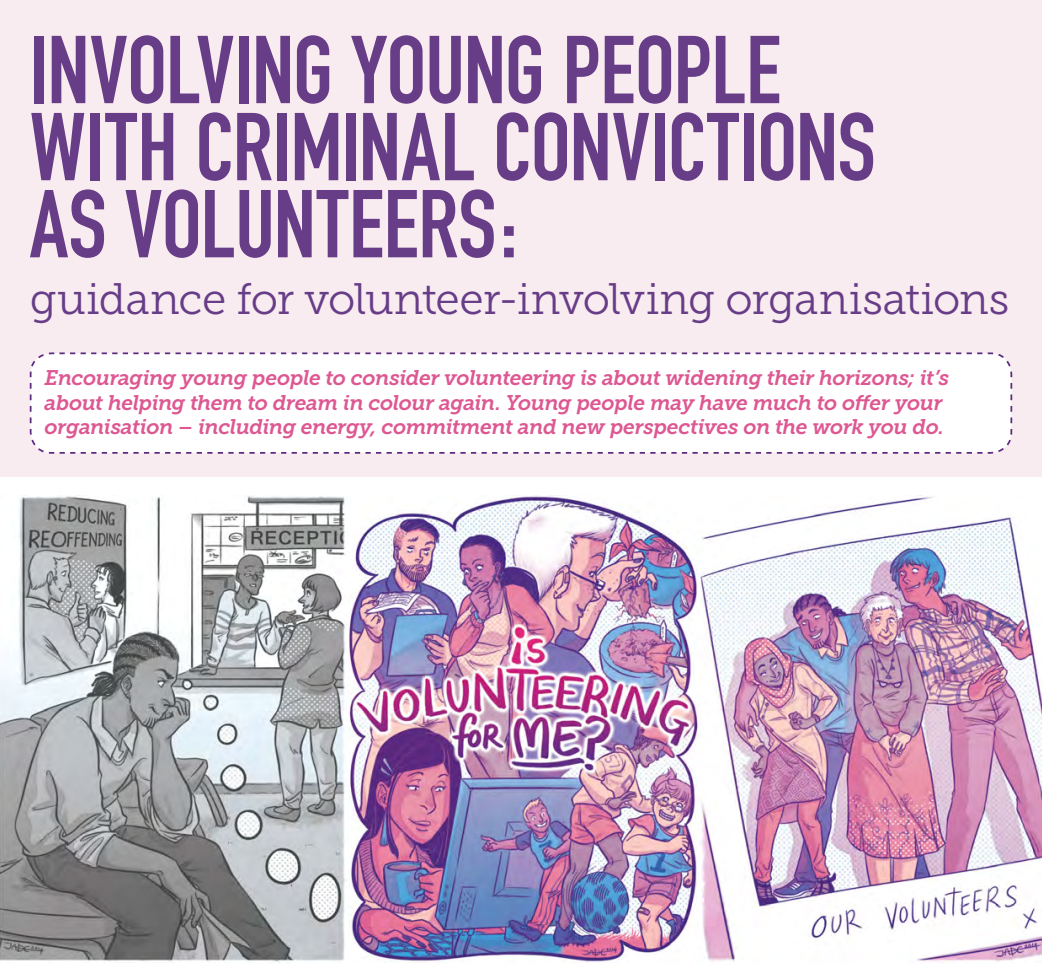
<style>
.page{position:relative;width:1042px;height:973px;background:#fff}
.page>*{position:absolute;margin:0;border:0;box-sizing:border-box;transform-origin:0 0}
.t1{font:94.5px/77px "DIN Engschrift";letter-spacing:-.01em;color:#673d88}
.t2{font:43.93px "Museo Slab 300";letter-spacing:-.015em;color:#673d88}
.t3{font:italic 21px/24.5px "Museo Slab 700";letter-spacing:-.025em;color:#dd5892}
</style>
<div class="page">
<div style="left:0;top:0;width:1042px;height:476px;background:#f9ecf0"></div>
<div style="left:29px;top:352px;width:984px;height:102px;background:#fff"></div>
<img style="left:0;top:495px;width:1042px;height:466px">
<h1 class="t1" style="left:30px;top:31px;width:847px">INVOLVING YOUNG PEOPLE<br>WITH CRIMINAL CONVICTIONS<br>AS VOLUNTEERS:</h1>
<h2 class="t2" style="left:30px;top:275px;width:981px">guidance for volunteer-involving organisations</h2>
<p class="t3" style="left:45px;top:366px;width:906px">Encouraging young people to consider volunteering is about widening their horizons; it’s about helping them to dream in colour again. Young people may have much to offer your organisation – including energy, commitment and new perspectives on the work you do.</p>
</div>
